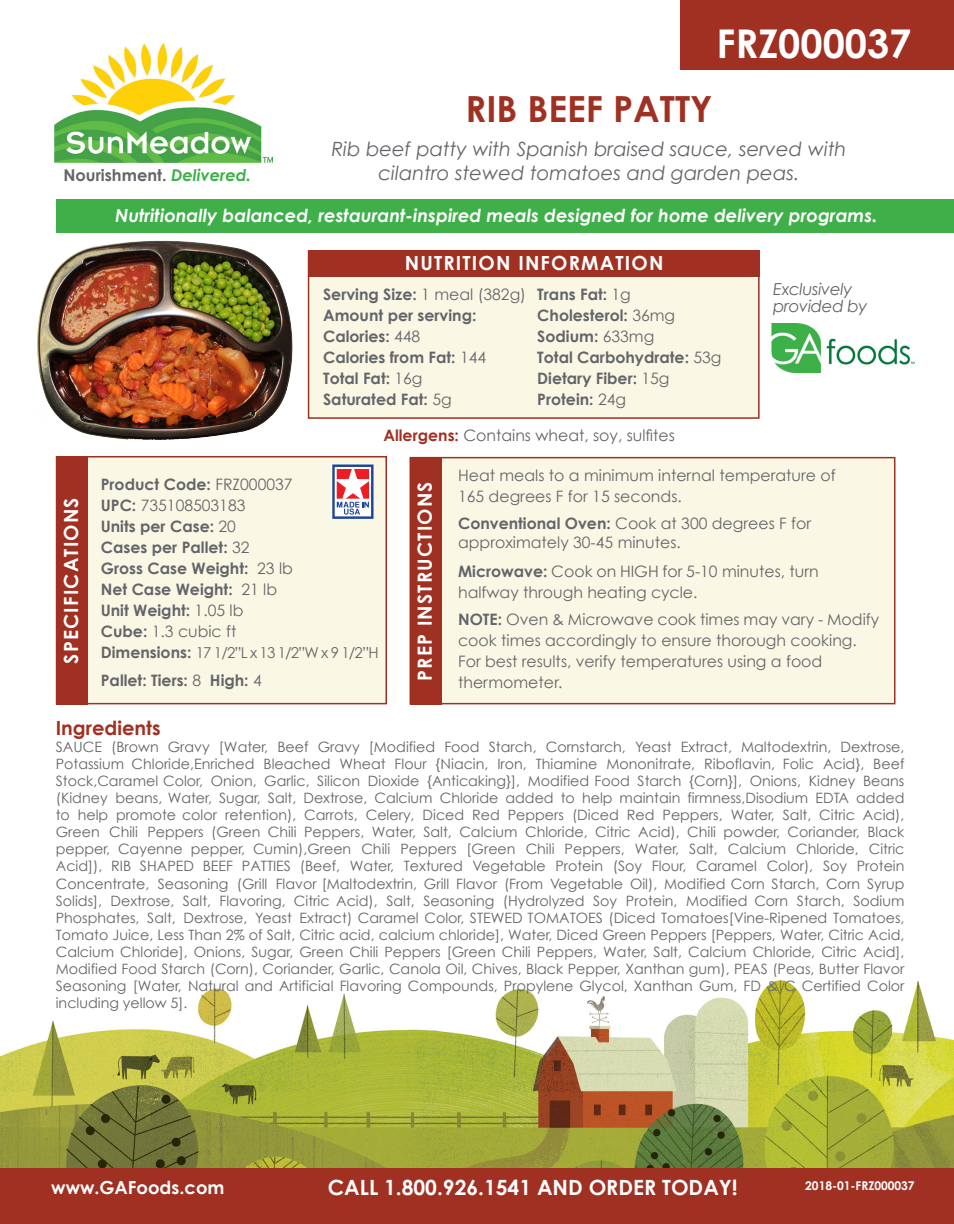
<style>
.page{position:relative;width:954px;height:1224px;background:#fff}
.page>*{position:absolute;margin:0;border:0;box-sizing:border-box;transform-origin:0 0}
.t1{font:700 39.6px "Century Gothic";color:#fff}
.t2{font:700 36px "Century Gothic";color:#a03022}
.t3{font:700 21px "Century Gothic";color:#fff}
.t4{font:italic 19.65px/23.5px "Century Gothic";color:#64656a;text-align:center}
.t5{font:700 19.5px "Century Gothic";letter-spacing:.06em;color:#fff}
.t6{font:700 19.5px "Century Gothic";color:#a03022}
.t7{font:italic 700 18px "Century Gothic";color:#fff}
.t8{font:700 18px "Century Gothic";color:#fff}
.t9{font:italic 16.5px "Century Gothic";letter-spacing:-.02em;color:#64656a}
.t10{font:700 16.2px "Century Gothic";color:#64656a}
.t11{font:15.75px/21px "Century Gothic";color:#64656a}
.t12{font:700 15.75px/21px "Century Gothic";color:#64656a}
.t13{font:15px "Century Gothic";color:#64656a}
.t14{font:14.25px/17.1px "Century Gothic";color:#64656a;text-align:justify}
.t15{font:700 12px "Century Gothic";color:#fff}
.s1{font-style:italic;color:#3eaf49}
.s2{font-weight:400}
.s3{font-weight:700;color:#a03022}
.s4{font-weight:700}
.s5{font-weight:700;font-size:15.75px}
</style>
<div class="page">
<div style="left:410px;top:457px;width:486px;height:247px;background:#faf8e5;border:2px solid #a03022"></div>
<img style="left:1px;top:980px;width:953px;height:188px">
<div style="left:0;top:1168px;width:954px;height:56px;background:#a03022"></div>
<div style="left:308px;top:250px;width:452px;height:169px;background:#faf8e5;border:2px solid #a03022"></div>
<div style="left:680px;top:0;width:274px;height:69px;background:#a03022"></div>
<img style="left:54px;top:43px;width:218px;height:120px">
<div style="left:309px;top:250px;width:451px;height:27px;background:#a03022"></div>
<div style="left:56px;top:456px;width:331px;height:248px;background:#faf8e5;border:2px solid #a03022"></div>
<div style="left:56px;top:456px;width:32px;height:248px;background:#a03022"></div>
<div style="left:410px;top:457px;width:31px;height:247px;background:#a03022"></div>
<img style="left:771px;top:323px;width:143px;height:50px">
<div style="left:56px;top:199px;width:898px;height:34px;background:#3eaf49"></div>
<svg style="left:332px;top:464px;width:42px;height:55px;background:#c09bb2"></svg>
<img style="left:37px;top:240px;width:257px;height:200px">
<p class="t10" style="left:64px;top:165px;width:189px">Nourishment. <span class="s1">Delivered.</span></p>
<p class="t1" style="left:717px;top:19px;width:196px">FRZ000037</p>
<p class="t2" style="left:466px;top:86px;width:248px">RIB BEEF PATTY</p>
<p class="t4" style="left:331px;top:137px;width:517px">Rib beef patty with Spanish braised sauce, served with cilantro stewed tomatoes and garden peas.</p>
<p class="t7" style="left:115px;top:204px;width:764px">Nutritionally balanced, restaurant-inspired meals designed for home delivery programs.</p>
<p class="t5" style="left:59px;top:664px;width:168px;rotate:-90deg">SPECIFICATIONS</p>
<p class="t5" style="left:405px;top:250px;width:260px">NUTRITION INFORMATION</p>
<p class="t12" style="left:323px;top:283px;width:204px">Serving Size: <span class="s2">1 meal (382g)<br></span>Amount per serving:<br>Calories: <span class="s2">448<br></span>Calories from Fat: <span class="s2">144<br></span>Total Fat: <span class="s2">16g<br></span>Saturated Fat: <span class="s2">5g</span></p>
<p class="t12" style="left:537px;top:283px;width:95px">Trans Fat: <span class="s2">1g</span></p>
<p class="t12" style="left:537px;top:304px;width:139px">Cholesterol: <span class="s2">36mg</span></p>
<p class="t12" style="left:537px;top:325px;width:119px">Sodium: <span class="s2">633mg</span></p>
<p class="t12" style="left:537px;top:346px;width:186px">Total Carbohydrate: <span class="s2">53g</span></p>
<p class="t12" style="left:537px;top:367px;width:134px">Dietary Fiber: <span class="s2">15g</span></p>
<p class="t12" style="left:537px;top:388px;width:90px">Protein: <span class="s2">24g</span></p>
<p class="t9" style="left:773px;top:279px;width:81px">Exclusively</p>
<p class="t9" style="left:773px;top:296px;width:96px">provided by</p>
<p class="t11" style="left:383px;top:425px;width:293px"><span class="s3">Allergens:</span> Contains wheat, soy, sulfites</p>
<p class="t11" style="left:458px;top:464px;width:379px">Heat meals to a minimum internal temperature of<br>165 degrees F for 15 seconds.</p>
<p class="t11" style="left:458px;top:513px;width:355px;line-height:18.9px"><span class="s4">Conventional Oven:</span> Cook at 300 degrees F for approximately 30-45 minutes.</p>
<p class="t11" style="left:458px;top:560px;width:362px"><span class="s4">Microwave:</span> Cook on HIGH for 5-10 minutes, turn halfway through heating cycle.</p>
<p class="t11" style="left:458px;top:608px;width:423px"><span class="s4">NOTE:</span> Oven &amp; Microwave cook times may vary - Modify cook times accordingly to ensure thorough cooking.<br>For best results, verify temperatures using a food thermometer.</p>
<p class="t12" style="left:101px;top:473px;width:194px">Product Code: <span class="s2">FRZ000037<br></span>UPC: <span class="s2">735108503183<br></span>Units per Case: <span class="s2">20<br></span>Cases per Pallet: <span class="s2">32<br></span>Gross Case Weight: <span class="s2">23 lb<br></span>Net Case Weight: <span class="s2">21 lb<br></span>Unit Weight: <span class="s2">1.05 lb<br></span>Cube: <span class="s2">1.3 cubic ft</span></p>
<p class="t13" style="left:101px;top:643px;width:279px"><span class="s5">Dimensions:</span> 17 1/2”L x 13 1/2”W x 9 1/2”H</p>
<p class="t12" style="left:101px;top:669px;width:163px">Pallet: Tiers: <span class="s2">8</span> High: <span class="s2">4</span></p>
<p class="t5" style="left:412px;top:681px;width:201px;rotate:-90deg">PREP INSTRUCTIONS</p>
<p class="t6" style="left:56px;top:715px;width:106px">Ingredients</p>
<p class="t14" style="left:56px;top:738px;width:850px">SAUCE (Brown Gravy [Water, Beef Gravy [Modified Food Starch, Cornstarch, Yeast Extract, Maltodextrin, Dextrose, Potassium Chloride,Enriched Bleached Wheat Flour {Niacin, Iron, Thiamine Mononitrate, Riboflavin, Folic Acid}, Beef Stock,Caramel Color, Onion, Garlic, Silicon Dioxide {Anticaking}], Modified Food Starch {Corn}], Onions, Kidney Beans (Kidney beans, Water, Sugar, Salt, Dextrose, Calcium Chloride added to help maintain firmness,Disodium EDTA added to help promote color retention), Carrots, Celery, Diced Red Peppers (Diced Red Peppers, Water, Salt, Citric Acid), Green Chili Peppers (Green Chili Peppers, Water, Salt, Calcium Chloride, Citric Acid), Chili powder, Coriander, Black pepper, Cayenne pepper, Cumin),Green Chili Peppers [Green Chili Peppers, Water, Salt, Calcium Chloride, Citric Acid]), RIB SHAPED BEEF PATTIES (Beef, Water, Textured Vegetable Protein (Soy Flour, Caramel Color), Soy Protein Concentrate, Seasoning (Grill Flavor [Maltodextrin, Grill Flavor (From Vegetable Oil), Modified Corn Starch, Corn Syrup Solids], Dextrose, Salt, Flavoring, Citric Acid), Salt, Seasoning (Hydrolyzed Soy Protein, Modified Corn Starch, Sodium Phosphates, Salt, Dextrose, Yeast Extract) Caramel Color, STEWED TOMATOES (Diced Tomatoes[Vine-Ripened Tomatoes, Tomato Juice, Less Than 2% of Salt, Citric acid, calcium chloride], Water, Diced Green Peppers [Peppers, Water, Citric Acid, Calcium Chloride], Onions, Sugar, Green Chili Peppers [Green Chili Peppers, Water, Salt, Calcium Chloride, Citric Acid], Modified Food Starch (Corn), Coriander, Garlic, Canola Oil, Chives, Black Pepper, Xanthan gum), PEAS (Peas, Butter Flavor Seasoning [Water, Natural and Artificial Flavoring Compounds, Propylene Glycol, Xanthan Gum, FD &amp; C Certified Color including yellow 5].</p>
<p class="t8" style="left:51px;top:1176px;width:175px">www.GAFoods.com</p>
<p class="t3" style="left:328px;top:1174px;width:411px">CALL 1.800.926.1541 AND ORDER TODAY!</p>
<p class="t15" style="left:805px;top:1179px;width:111px">2018-01-FRZ000037</p>
</div>
